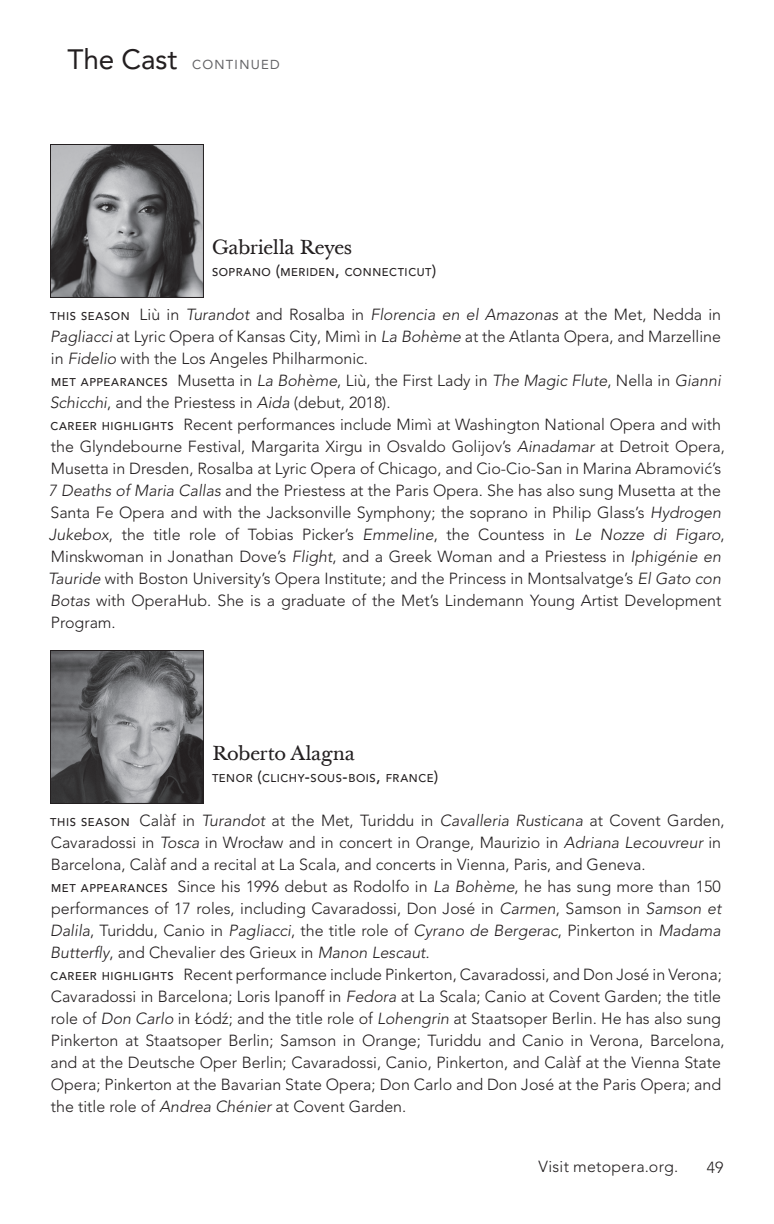
<style>
.page{position:relative;width:774px;height:1224px;background:#fff}
.page>*{position:absolute;margin:0;border:0;box-sizing:border-box;transform-origin:0 0}
.t1{font:20px "Baskerville Ten";letter-spacing:-.015em;color:#231f20}
.t2{font:300 16px/22px "Avenir LT Pro";color:#231f20}
.t3{font:300 16px "Avenir LT Pro";letter-spacing:.02em;color:#231f20}
.t4{font:13px "Avenir LT Pro";letter-spacing:.1em;color:#636366}
.t5{font:500 11.2px "Avenir LT Pro";letter-spacing:.05em;color:#231f20}
.s1{font-size:28px;color:#231f20}
.s2{font-size:16px}
.s3{font-weight:500;font-size:11.2px}
.s4{font-style:italic}
</style>
<div class="page">
<img style="left:52px;top:652px;width:150px;height:150px">
<div style="left:50px;top:650px;width:154px;height:154px;border:1px solid #231f20"></div>
<img style="left:52px;top:146px;width:150px;height:150px">
<div style="left:50px;top:144px;width:154px;height:154px;border:1px solid #231f20"></div>
<p class="t4" style="left:68px;top:57px;width:214px"><span class="s1">The Cast</span> CONTINUED</p>
<p class="t1" style="left:212px;top:235px;width:142px">Gabriella Reyes</p>
<p class="t5" style="left:212px;top:265px;width:226px">SOPRANO <span class="s2">(</span>MERIDEN<span class="s2">,</span> CONNECTICUT<span class="s2">)</span></p>
<p class="t2" style="left:48px;top:304px;width:678px"><span class="s3">THIS SEASON</span> Liù in <span class="s4">Turandot</span> and Rosalba in <span class="s4">Florencia en el Amazonas</span> at the Met, Nedda in <span class="s4">Pagliacci</span> at Lyric Opera of Kansas City, Mimì in <span class="s4">La Bohème</span> at the Atlanta Opera, and Marzelline in <span class="s4">Fidelio</span> with the Los Angeles Philharmonic.<br><span class="s3">MET APPEARANCES</span> Musetta in <span class="s4">La Bohème</span>, Liù, the First Lady in <span class="s4">The Magic Flute</span>, Nella in <span class="s4">Gianni Schicchi</span>, and the Priestess in <span class="s4">Aida</span> (debut, 2018).<br><span class="s3">CAREER HIGHLIGHTS</span> Recent performances include Mimì at Washington National Opera and with the Glyndebourne Festival, Margarita Xirgu in Osvaldo Golijov’s <span class="s4">Ainadamar</span> at Detroit Opera, Musetta in Dresden, Rosalba at Lyric Opera of Chicago, and Cio-Cio-San in Marina Abramović’s <span class="s4">7 Deaths of Maria Callas</span> and the Priestess at the Paris Opera. She has also sung Musetta at the Santa Fe Opera and with the Jacksonville Symphony; the soprano in Philip Glass’s <span class="s4">Hydrogen Jukebox</span>, the title role of Tobias Picker’s <span class="s4">Emmeline</span>, the Countess in <span class="s4">Le Nozze di Figaro</span>, Minskwoman in Jonathan Dove’s <span class="s4">Flight</span>, and a Greek Woman and a Priestess in <span class="s4">Iphigénie en Tauride</span> with Boston University’s Opera Institute; and the Princess in Montsalvatge’s <span class="s4">El Gato con Botas</span> with OperaHub. She is a graduate of the Met’s Lindemann Young Artist Development Program.</p>
<p class="t1" style="left:212px;top:741px;width:144px">Roberto Alagna</p>
<p class="t5" style="left:212px;top:771px;width:228px">TENOR <span class="s2">(</span>CLICHY<span class="s2">-</span>SOUS<span class="s2">-</span>BOIS<span class="s2">,</span> FRANCE<span class="s2">)</span></p>
<p class="t2" style="left:50px;top:810px;width:676px"><span class="s3">THIS SEASON</span> Calàf in <span class="s4">Turandot</span> at the Met, Turiddu in <span class="s4">Cavalleria Rusticana</span> at Covent Garden, Cavaradossi in <span class="s4">Tosca</span> in Wrocław and in concert in Orange, Maurizio in <span class="s4">Adriana Lecouvreur</span> in Barcelona, Calàf and a recital at La Scala, and concerts in Vienna, Paris, and Geneva.<br><span class="s3">MET APPEARANCES</span> Since his 1996 debut as Rodolfo in <span class="s4">La Bohème</span>, he has sung more than 150 performances of 17 roles, including Cavaradossi, Don José in <span class="s4">Carmen</span>, Samson in <span class="s4">Samson et Dalila</span>, Turiddu, Canio in <span class="s4">Pagliacci</span>, the title role of <span class="s4">Cyrano de Bergerac</span>, Pinkerton in <span class="s4">Madama Butterfly</span>, and Chevalier des Grieux in <span class="s4">Manon Lescaut.<br></span><span class="s3">CAREER HIGHLIGHTS</span> Recent performance include Pinkerton, Cavaradossi, and Don José in Verona; Cavaradossi in Barcelona; Loris Ipanoff in <span class="s4">Fedora</span> at La Scala; Canio at Covent Garden; the title role of <span class="s4">Don Carlo</span> in Łódź; and the title role of <span class="s4">Lohengrin</span> at Staatsoper Berlin. He has also sung Pinkerton at Staatsoper Berlin; Samson in Orange; Turiddu and Canio in Verona, Barcelona, and at the Deutsche Oper Berlin; Cavaradossi, Canio, Pinkerton, and Calàf at the Vienna State Opera; Pinkerton at the Bavarian State Opera; Don Carlo and Don José at the Paris Opera; and the title role of <span class="s4">Andrea Chénier</span> at Covent Garden.</p>
<p class="t3" style="left:538px;top:1157px;width:141px">Visit metopera.org.</p>
<p class="t2" style="left:707px;top:1156px;width:18px">49</p>
</div>
